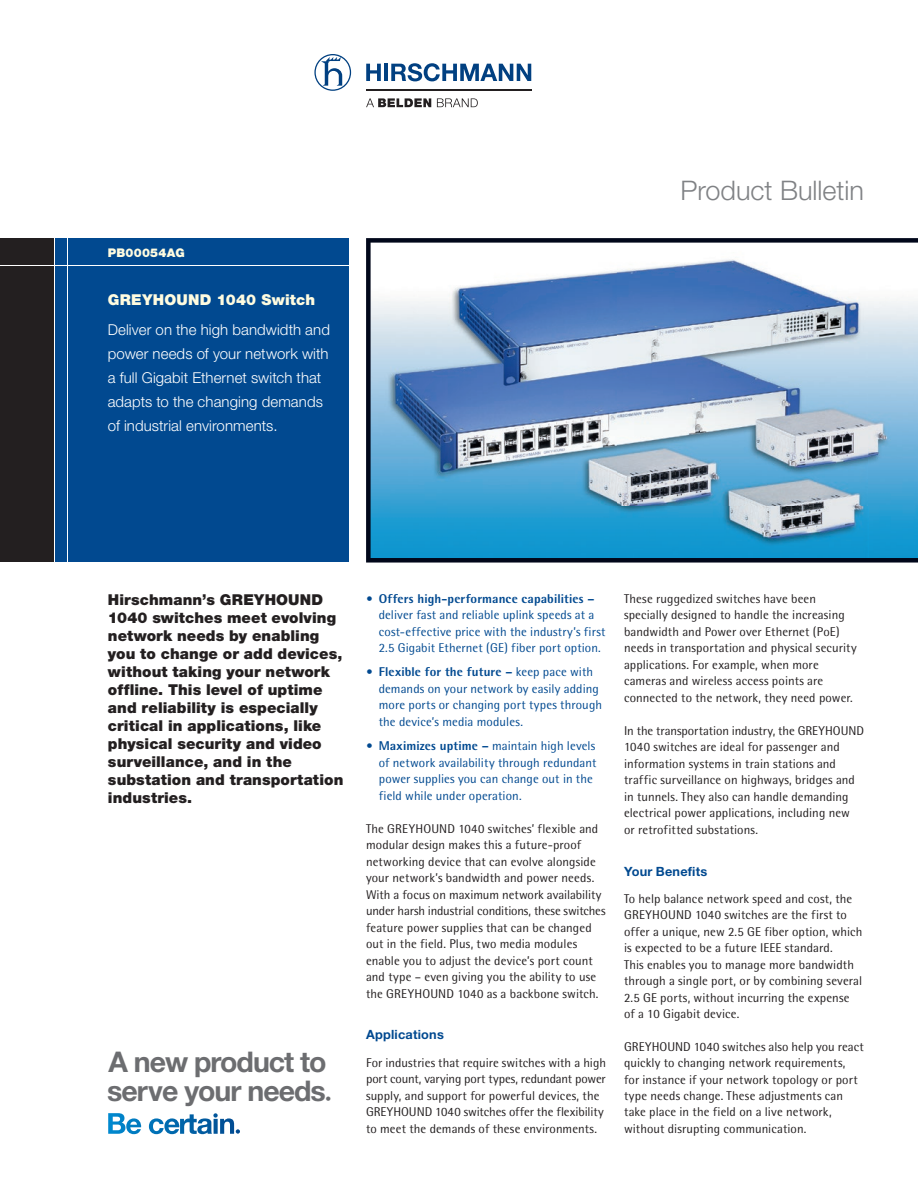
<style>
.page{position:relative;width:918px;height:1188px;background:#fff}
.page>*{position:absolute;margin:0;border:0;box-sizing:border-box;transform-origin:0 0}
.t1{font:700 28.5px/29.2px "Helvetica Neue";letter-spacing:-.035em;color:#6c6d70}
.t2{font:300 27px "Helvetica Neue";color:#808285}
.t3{font:900 15px/18px "Helvetica Neue";letter-spacing:.005em;color:#231f20}
.t4{font:300 15px/24px "Helvetica Neue";letter-spacing:.005em;color:#fff}
.t5{font:900 15px "Helvetica Neue";letter-spacing:.015em;color:#fffce0}
.t6{font:12.75px/16.5px "Rotis Semi Sans";letter-spacing:.005em;color:#231f20}
.t7{font:12.75px/16.5px "Rotis Semi Sans";letter-spacing:.01em;color:#014990}
.t8{font:700 12.75px "Helvetica Neue";letter-spacing:.015em;color:#014990}
.t9{font:900 12px "Helvetica Neue";letter-spacing:.02em;color:#fffce0}
.s1{font-weight:700}
.s2{font-weight:800}
</style>
<div class="page">
<div style="left:0;top:238px;width:54px;height:324px;background:#231f20"></div>
<div style="left:54px;top:238px;width:294px;height:324px;background:#014990"></div>
<hr style="left:0;top:266px;width:349px;height:1px;background:#fff">
<hr style="left:67px;top:237px;width:1px;height:327px;background:#fff">
<hr style="left:54px;top:237px;width:1px;height:327px;background:#fff">
<svg style="left:366px;top:98px;width:65px;height:9px"></svg>
<svg style="left:437px;top:98px;width:41px;height:9px"></svg>
<svg style="left:366px;top:64px;width:15px;height:17px"></svg>
<hr style="left:384px;top:64px;width:4px;height:17px;background:#014081">
<svg style="left:314px;top:54px;width:37px;height:37px"></svg>
<svg style="left:391px;top:63px;width:140px;height:18px"></svg>
<hr style="left:366px;top:89px;width:165px;height:2px;background:#231f20">
<svg style="left:108px;top:1113px;width:132px;height:21px"></svg>
<img style="left:366px;top:238px;width:552px;height:325px">
<p class="t9" style="left:108px;top:245px;width:78px">PB00054AG</p>
<p class="t5" style="left:108px;top:291px;width:209px">GREYHOUND 1040 Switch</p>
<p class="t4" style="left:108px;top:318px;width:224px">Deliver on the high bandwidth and power needs of your network with a full Gigabit Ethernet switch that adapts to the changing demands of industrial environments.</p>
<h2 class="t2" style="left:681px;top:174px;width:185px">Product Bulletin</h2>
<p class="t3" style="left:108px;top:590px;width:237px">Hirschmann’s GREYHOUND<br>1040 switches meet evolving network needs by enabling you to change or add devices, without taking your network offline. This level of uptime and reliability is especially critical in applications, like physical security and video surveillance, and in the substation and transportation industries.</p>
<p class="t7" style="left:379px;top:590px;width:228px;text-indent:-13px"><span class="s1">•</span> <span class="s2">Offers high-performance capabilities – </span>deliver fast and reliable uplink speeds at a cost-effective price with the industry’s first 2.5 Gigabit Ethernet (GE) fiber port option.</p>
<p class="t7" style="left:379px;top:664px;width:225px;text-indent:-13px"><span class="s1">•</span> <span class="s2">Flexible for the future –</span> keep pace with demands on your network by easily adding more ports or changing port types through the device’s media modules.</p>
<p class="t7" style="left:379px;top:737px;width:219px;text-indent:-13px"><span class="s1">•</span> <span class="s2">Maximizes uptime –</span> maintain high levels of network availability through redundant power supplies you can change out in the field while under operation.</p>
<p class="t6" style="left:366px;top:820px;width:241px">The GREYHOUND 1040 switches’ flexible and modular design makes this a future-proof networking device that can evolve alongside your network’s bandwidth and power needs.<br>With a focus on maximum network availability under harsh industrial conditions, these switches feature power supplies that can be changed out in the field. Plus, two media modules enable you to adjust the device’s port count and type – even giving you the ability to use the GREYHOUND 1040 as a backbone switch.</p>
<p class="t8" style="left:366px;top:1027px;width:79px">Applications</p>
<p class="t6" style="left:366px;top:1054px;width:241px">For industries that require switches with a high port count, varying port types, redundant power supply, and support for powerful devices, the GREYHOUND 1040 switches offer the flexibility to meet the demands of these environments.</p>
<h1 class="t1" style="left:107px;top:1046px;width:226px">A new product to serve your needs<sub>·</sub></h1>
<p class="t6" style="left:624px;top:590px;width:234px">These ruggedized switches have been specially designed to handle the increasing bandwidth and Power over Ethernet (PoE) needs in transportation and physical security applications. For example, when more cameras and wireless access points are connected to the network, they need power.</p>
<p class="t6" style="left:624px;top:722px;width:241px">In the transportation industry, the GREYHOUND 1040 switches are ideal for passenger and information systems in train stations and traffic surveillance on highways, bridges and in tunnels. They also can handle demanding electrical power applications, including new<br>or retrofitted substations.</p>
<p class="t8" style="left:624px;top:863px;width:85px">Your Benefits</p>
<p class="t6" style="left:624px;top:890px;width:240px">To help balance network speed and cost, the GREYHOUND 1040 switches are the first to offer a unique, new 2.5 GE fiber option, which is expected to be a future IEEE standard.<br>This enables you to manage more bandwidth through a single port, or by combining several 2.5 GE ports, without incurring the expense of a 10 Gigabit device.</p>
<p class="t6" style="left:624px;top:1038px;width:241px">GREYHOUND 1040 switches also help you react quickly to changing network requirements, for instance if your network topology or port type needs change. These adjustments can take place in the field on a live network, without disrupting communication.</p>
</div>
